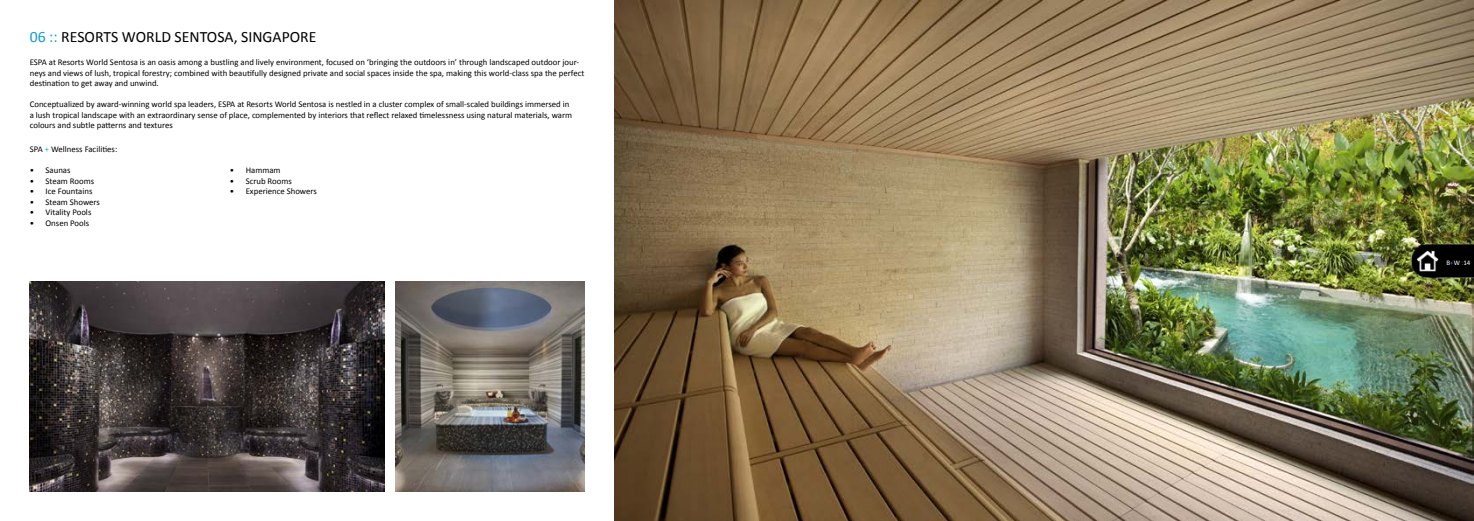
<style>
.page{position:relative;width:1474px;height:521px;background:#fff}
.page>*{position:absolute;margin:0;border:0;box-sizing:border-box;transform-origin:0 0}
.t1{font:15.75px "Calibri";color:#000}
.t2{font:8.75px/10.5px "Calibri";color:#000}
.t3{font:7px "Calibri";color:#fff}
.s1{color:#1099d6}
.s2{color:#00aeef}
</style>
<div class="page">
<img style="left:614px;top:0;width:859px;height:521px">
<img style="left:30px;top:282px;width:354px;height:209px">
<img style="left:395px;top:282px;width:189px;height:209px">
<img style="left:1403px;top:243px;width:70px;height:35px">
<h1 class="t1" style="left:30px;top:25px;width:288px"><span class="s1">06 ::</span> RESORTS WORLD SENTOSA, SINGAPORE</h1>
<p class="t2" style="left:30px;top:57px;width:556px">ESPA at Resorts World Sentosa is an oasis among a bustling and lively environment, focused on ‘bringing the outdoors in’ through landscaped outdoor jour&shy;neys and views of lush, tropical forestry; combined with beautifully designed private and social spaces inside the spa, making this world-class spa the perfect destination to get away and unwind.</p>
<p class="t2" style="left:30px;top:99px;width:544px">Conceptualized by award-winning world spa leaders, ESPA at Resorts World Sentosa is nestled in a cluster complex of small-scaled buildings immersed in a lush tropical landscape with an extraordinary sense of place, complemented by interiors that reflect relaxed timelessness using natural materials, warm colours and subtle patterns and textures</p>
<p class="t2" style="left:30px;top:144px;width:89px">SPA <span class="s2">+</span> Wellness Facilities:</p>
<p class="t2" style="left:30px;top:165px;width:42px">• Saunas</p>
<p class="t2" style="left:30px;top:175px;width:66px">• Steam Rooms</p>
<p class="t2" style="left:30px;top:186px;width:64px">• Ice Fountains</p>
<p class="t2" style="left:30px;top:196px;width:72px">• Steam Showers</p>
<p class="t2" style="left:30px;top:207px;width:63px">• Vitality Pools</p>
<p class="t2" style="left:30px;top:217px;width:61px">• Onsen Pools</p>
<p class="t2" style="left:230px;top:165px;width:52px">• Hammam</p>
<p class="t2" style="left:230px;top:175px;width:63px">• Scrub Rooms</p>
<p class="t2" style="left:230px;top:186px;width:88px">• Experience Showers</p>
<p class="t3" style="left:1446px;top:257px;width:26px">B<span class="s1">+</span>W <span class="s1">:</span>14</p>
</div>
